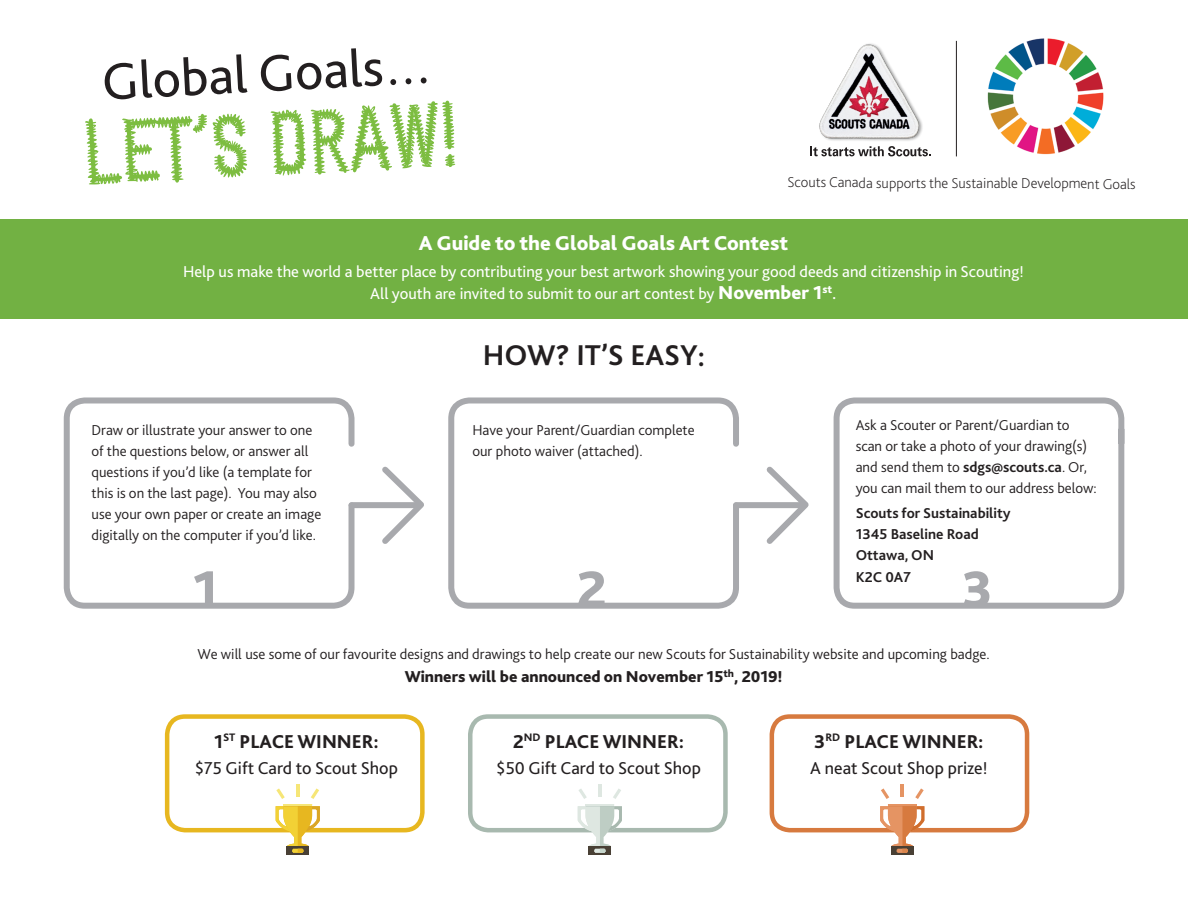
<style>
.page{position:relative;width:1188px;height:918px;background:#fff}
.page>*{position:absolute;margin:0;border:0;box-sizing:border-box;transform-origin:0 0}
.t1{font:90px "Conference Call BH Line Two";color:#7dbd41}
.t2{font:54px "Bliss 2";color:#231f20}
.t3{font:800 54px "Bliss 2";color:#a8a9ad}
.t4{font:700 30px "Bliss 2";letter-spacing:-.005em;color:#231f20}
.t5{font:800 21px "Bliss 2";color:#fff}
.t6{font:800 19.5px "Bliss 2";color:#231f20}
.t7{font:18px "Bliss 2";color:#231f20}
.t8{font:16.5px/22.5px "Bliss 2";color:#fff;text-align:center}
.t9{font:800 16.5px "Bliss 2";color:#231f20}
.t10{font:300 15px/21px "Bliss 2";color:#231f20}
.t11{font:700 15px/21.1px "Bliss 2";color:#231f20}
.t12{font:200 15px "Bliss 2";letter-spacing:-.005em;color:#231f20}
.s1{font-weight:800;font-size:19.5px}
.s2{font-size:19.5px}
.s3{font-weight:700}
</style>
<div class="page">
<div style="left:64px;top:397px;width:291px;height:212px;background:#fff;border:6px solid #a8a9ad;border-radius:18px"></div>
<div style="left:352px;top:502px;width:66px;height:6px;background:#a8a9ad"></div>
<svg style="left:377px;top:466px;width:47px;height:78px"></svg>
<div style="left:448px;top:397px;width:291px;height:212px;background:#fff;border:6px solid #a8a9ad;border-radius:18px"></div>
<div style="left:736px;top:502px;width:67px;height:6px;background:#a8a9ad"></div>
<svg style="left:761px;top:466px;width:48px;height:78px"></svg>
<div style="left:834px;top:397px;width:290px;height:212px;background:#fff;border:6px solid #a8a9ad;border-radius:18px"></div>
<div style="left:165px;top:714px;width:260px;height:118px;border:4px solid #e7b720;border-radius:18px"></div>
<div style="left:468px;top:714px;width:260px;height:118px;border:4px solid #a8b9af;border-radius:18px"></div>
<div style="left:770px;top:714px;width:259px;height:118px;border:4px solid #d77a3f;border-radius:18px"></div>
<div style="left:0;top:219px;width:1188px;height:100px;background:#72b143"></div>
<img style="left:819px;top:43px;width:104px;height:98px">
<svg style="left:810px;top:146px;width:121px;height:10px"></svg>
<img style="left:987px;top:38px;width:117px;height:117px">
<hr style="left:956px;top:41px;width:1px;height:115px;background:#231f20">
<svg style="left:880px;top:784px;width:44px;height:71px"></svg>
<svg style="left:276px;top:784px;width:44px;height:71px"></svg>
<svg style="left:578px;top:784px;width:44px;height:71px"></svg>
<h2 class="t2" style="left:100px;top:48px;width:332px;rotate:-3deg">Global Goals…</h2>
<h1 class="t1" style="left:80px;top:96px;width:377px;rotate:-3deg">LET’S DRAW!</h1>
<p class="t12" style="left:788px;top:174px;width:350px">Scouts Canada supports the Sustainable Development Goals</p>
<h3 class="t5" style="left:419px;top:230px;width:371px">A Guide to the Global Goals Art Contest</h3>
<p class="t8" style="left:183px;top:259px;width:842px">Help us make the world a better place by contributing your best artwork showing your good deeds and citizenship in Scouting!<br>All youth are invited to submit to our art contest by <span class="s1">November 1</span><sup>st</sup><span class="s2">.</span></p>
<h3 class="t4" style="left:483px;top:337px;width:224px">HOW? IT’S EASY:</h3>
<p class="t10" style="left:92px;top:419px;width:231px">Draw or illustrate your answer to one of the questions below, or answer all questions if you’d like (a template for this is on the last page). You may also use your own paper or create an image digitally on the computer if you’d like.</p>
<p class="t10" style="left:472px;top:419px;width:224px">Have your Parent/Guardian complete our photo waiver (attached).</p>
<p class="t10" style="left:856px;top:414px;width:243px">Ask a Scouter or Parent/Guardian to scan or take a photo of your drawing(s) and send them to <span class="s3">sdgs@scouts.ca</span>. Or, you can mail them to our address below:</p>
<p class="t11" style="left:856px;top:502px;width:156px">Scouts for Sustainability<br>1345 Baseline Road<br>Ottawa, ON<br>K2C 0A7</p>
<h2 class="t3" style="left:193px;top:556px;width:27px">1</h2>
<h2 class="t3" style="left:577px;top:556px;width:32px">2</h2>
<h2 class="t3" style="left:962px;top:556px;width:33px">3</h2>
<p class="t10" style="left:197px;top:643px;width:794px">We will use some of our favourite designs and drawings to help create our new Scouts for Sustainability website and upcoming badge.</p>
<p class="t9" style="left:405px;top:666px;width:379px">Winners will be announced on November 15<sup>th</sup>, 2019!</p>
<h3 class="t6" style="left:214px;top:729px;width:166px">1<sup>ST</sup> PLACE WINNER:</h3>
<p class="t7" style="left:195px;top:757px;width:205px">$75 Gift Card to Scout Shop</p>
<h3 class="t6" style="left:513px;top:729px;width:172px">2<sup>ND</sup> PLACE WINNER:</h3>
<p class="t7" style="left:496px;top:757px;width:206px">$50 Gift Card to Scout Shop</p>
<h3 class="t6" style="left:814px;top:729px;width:171px">3<sup>RD</sup> PLACE WINNER:</h3>
<p class="t7" style="left:810px;top:757px;width:179px">A neat Scout Shop prize!</p>
</div>
